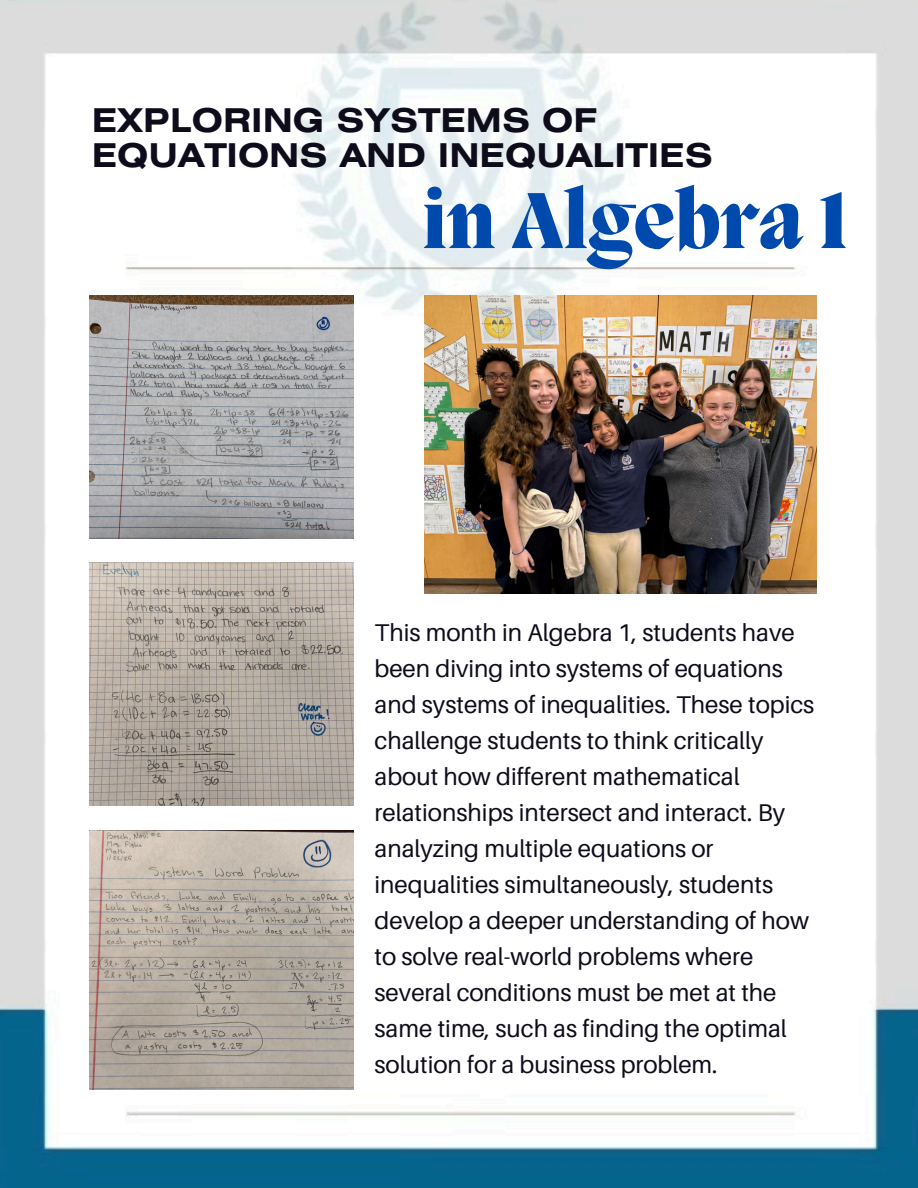
<style>
.page{position:relative;width:918px;height:1188px;background:#fff}
.page>*{position:absolute;margin:0;border:0;box-sizing:border-box;transform-origin:0 0}
.t1{font:800 81.45px "Migra";color:#004aad}
.t2{font:700 32.7px/35.7px "Helios Ext";color:#0e0b1b}
.t3{font:24.15px/36px "Aileron";color:#0e0b1b}
</style>
<div class="page">
<img style="left:0;top:0;width:918px;height:1188px">
<img style="left:425px;top:295px;width:391px;height:299px">
<img style="left:89px;top:563px;width:265px;height:243px">
<img style="left:89px;top:830px;width:265px;height:259px">
<img style="left:89px;top:295px;width:265px;height:243px">
<h2 class="t2" style="left:92px;top:105px;width:623px">EXPLORING SYSTEMS OF<br>EQUATIONS AND INEQUALITIES</h2>
<h1 class="t1" style="left:422px;top:182px;width:427px">in Algebra 1</h1>
<p class="t3" style="left:375px;top:614px;width:441px">This month in Algebra 1, students have been diving into systems of equations and systems of inequalities. These topics challenge students to think critically about how different mathematical relationships intersect and interact. By analyzing multiple equations or inequalities simultaneously, students develop a deeper understanding of how to solve real-world problems where several conditions must be met at the same time, such as finding the optimal solution for a business problem.</p>
</div>
